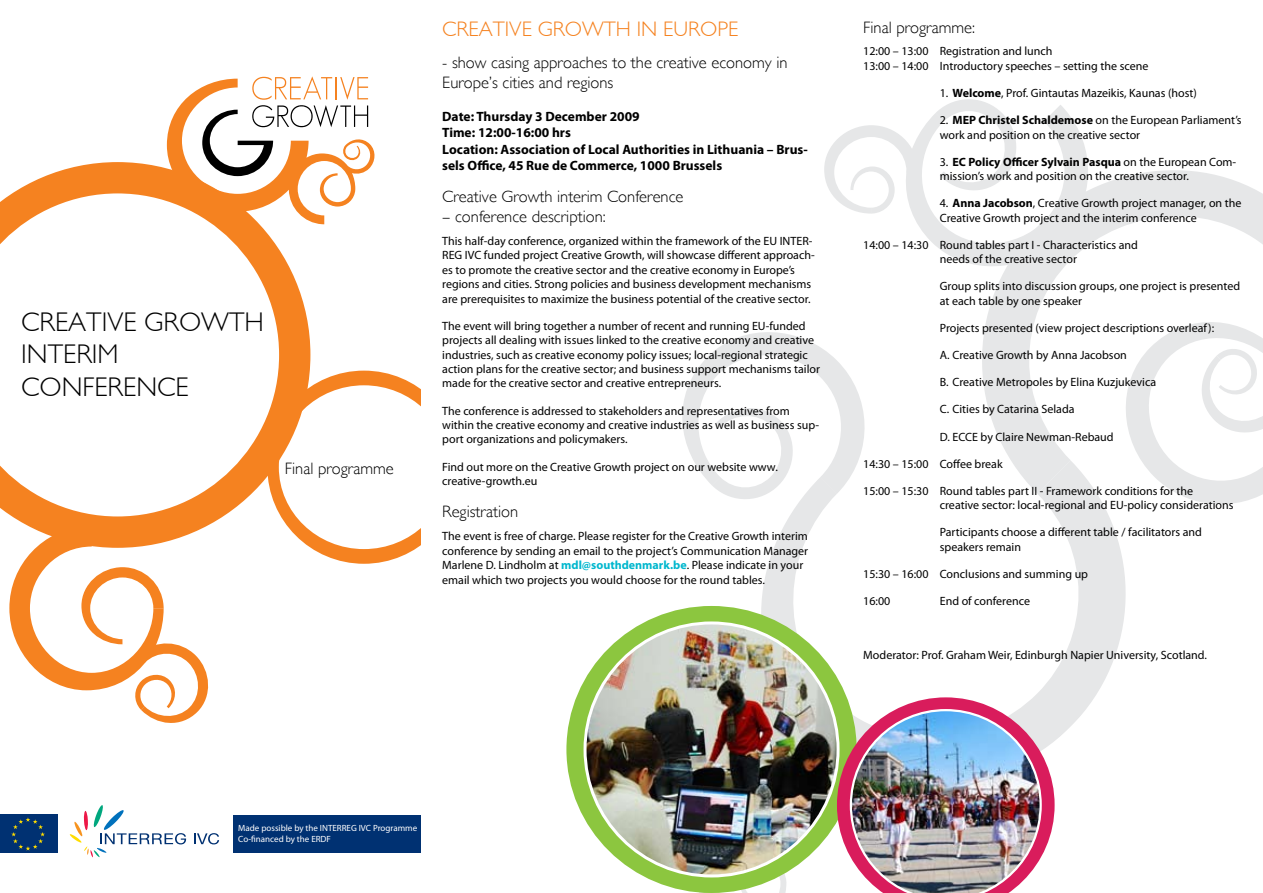
<style>
.page{position:relative;width:1263px;height:893px;background:#fff}
.page>*{position:absolute;margin:0;border:0;box-sizing:border-box;transform-origin:0 0}
.t1{font:300 27px/32.4px "Gill Sans";color:#000}
.t2{font:300 21px "Gill Sans";color:#f58220}
.t3{font:300 16.5px/19.8px "Gill Sans";color:#000}
.t4{font:700 13.5px/16.2px "Myriad Pro";color:#000}
.t5{font:12px/14.4px "Myriad Pro";color:#000}
.t6{font:9px/10.8px "Myriad Pro";color:#fff}
.s1{font-weight:700;color:#00b7ce}
.s2{font-weight:700}
</style>
<div class="page">
<svg style="left:739px;top:493px;width:387px;height:311px"></svg>
<svg style="left:682px;top:332px;width:192px;height:172px"></svg>
<svg style="left:982px;top:170px;width:281px;height:323px"></svg>
<svg style="left:1115px;top:310px;width:148px;height:203px"></svg>
<svg style="left:824px;top:99px;width:273px;height:178px"></svg>
<svg style="left:167px;top:76px;width:208px;height:148px"></svg>
<svg style="left:310px;top:371px;width:111px;height:193px"></svg>
<svg style="left:11px;top:162px;width:299px;height:385px;fill:#f58220"></svg>
<svg style="left:0;top:193px;width:279px;height:323px"></svg>
<svg style="left:9px;top:526px;width:204px;height:197px"></svg>
<svg style="left:194px;top:833px;width:25px;height:11px"></svg>
<svg style="left:69px;top:805px;width:117px;height:52px"></svg>
<div style="left:0;top:815px;width:57px;height:38px;background:#003172"></div>
<svg style="left:11px;top:817px;width:34px;height:34px"></svg>
<div style="left:234px;top:815px;width:187px;height:37px;background:#003172"></div>
<div style="left:566px;top:606px;width:291px;height:287px;background:#8cc63f;border-radius:50%"></div>
<img style="left:585px;top:623px;width:253px;height:253px;border-radius:126px">
<img style="left:667px;top:657px;width:387px;height:236px">
<h1 class="t1" style="left:21px;top:306px;width:244px">Creative GROWTH<br>Interim<br>Conference</h1>
<h3 class="t3" style="left:285px;top:458px;width:110px">Final programme</h3>
<h2 class="t2" style="left:442px;top:16px;width:298px">Creative Growth in Euro pe</h2>
<h3 class="t3" style="left:442px;top:53px;width:347px">- show casing approaches to the creative economy in<br>Europe’s cities and regions</h3>
<p class="t4" style="left:442px;top:108px;width:367px">Date: Thursday 3 December 2009<br>Time: 12:00-16:00 hrs<br>Location: Association of Local Authorities in Lithuania – Brus&shy;sels Office, 45 Rue de Commerce, 1000 Brussels</p>
<h3 class="t3" style="left:442px;top:187px;width:243px">Creative Growth interim Conference</h3>
<h3 class="t3" style="left:442px;top:207px;width:165px">– conference description:</h3>
<p class="t5" style="left:442px;top:234px;width:374px">This half-day conference, organized within the framework of the EU INTER-REG IVC funded project Creative Growth, will showcase different approach&shy;es to promote the creative sector and the creative economy in Europe’s regions and cities. Strong policies and business development mechanisms are prerequisites to maximize the business potential of the creative sector.</p>
<p class="t5" style="left:442px;top:318px;width:379px">The event will bring together a number of recent and running EU-funded projects all dealing with issues linked to the creative economy and creative industries, such as creative economy policy issues; local-regional strategic action plans for the creative sector; and business support mechanisms tailor made for the creative sector and creative entrepreneurs.</p>
<p class="t5" style="left:442px;top:403px;width:378px">The conference is addressed to stakeholders and representatives from within the creative economy and creative industries as well as business sup&shy;port organizations and policymakers.</p>
<p class="t5" style="left:442px;top:459px;width:337px">Find out more on the Creative Growth project on our website www. creative-growth.eu</p>
<h3 class="t3" style="left:442px;top:502px;width:77px">Registration</h3>
<p class="t5" style="left:442px;top:529px;width:367px">The event is free of charge. Please register for the Creative Growth interim conference by sending an email to the project’s Communication Manager Marlene D. Lindholm at <span class="s1">mdl@southdenmark.be</span>. Please indicate in your email which two projects you would choose for the round tables.</p>
<h3 class="t3" style="left:863px;top:17px;width:113px">Final programme:</h3>
<p class="t5" style="left:863px;top:44px;width:287px">12:00 – 13:00 Registration and lunch<br>13:00 – 14:00 Introductory speeches – setting the scene</p>
<p class="t5" style="left:940px;top:86px;width:259px">1. <span class="s2">Welcome</span>, Prof. Gintautas Mazeikis, Kaunas (host)</p>
<p class="t5" style="left:940px;top:113px;width:303px">2. <span class="s2">MEP Christel Schaldemose</span> on the European Parliament’s work and position on the creative sector</p>
<p class="t5" style="left:940px;top:154px;width:298px">3. <span class="s2">EC Policy Officer Sylvain Pasqua</span> on the European Com&shy;mission’s work and position on the creative sector.</p>
<p class="t5" style="left:940px;top:196px;width:303px">4. <span class="s2">Anna Jacobson</span>, Creative Growth project manager, on the<br>Creative Growth project and the interim conference</p>
<p class="t5" style="left:940px;top:237px;width:200px;text-indent:-77px">14:00 – 14:30 Round tables part I - Characteristics and needs of the creative sector</p>
<p class="t5" style="left:940px;top:279px;width:302px">Group splits into discussion groups, one project is presented at each table by one speaker</p>
<p class="t5" style="left:940px;top:320px;width:276px">Projects presented (view project descriptions overleaf):</p>
<p class="t5" style="left:940px;top:348px;width:189px">A. Creative Growth by Anna Jacobson</p>
<p class="t5" style="left:940px;top:375px;width:218px">B. Creative Metropoles by Elina Kuzjukevica</p>
<p class="t5" style="left:940px;top:402px;width:136px">C. Cities by Catarina Selada</p>
<p class="t5" style="left:940px;top:429px;width:175px">D. ECCE by Claire Newman-Rebaud</p>
<p class="t5" style="left:863px;top:456px;width:141px">14:30 – 15:00 Coffee break</p>
<p class="t5" style="left:940px;top:483px;width:295px;text-indent:-77px">15:00 – 15:30 Round tables part II - Framework conditions for the creative sector: local-regional and EU-policy considerations</p>
<p class="t5" style="left:940px;top:525px;width:264px">Participants choose a different table / facilitators and speakers remain</p>
<p class="t5" style="left:863px;top:567px;width:226px">15:30 – 16:00 Conclusions and summing up</p>
<p class="t5" style="left:863px;top:594px;width:29px">16:00</p>
<p class="t5" style="left:940px;top:594px;width:92px">End of conference</p>
<p class="t5" style="left:863px;top:648px;width:345px">Moderator: Prof. Graham Weir, Edinburgh Napier University, Scotland.</p>
<p class="t6" style="left:238px;top:823px;width:180px">Made possible by the INTERREG IVC Programme<br>Co-financed by the ERDF</p>
</div>
